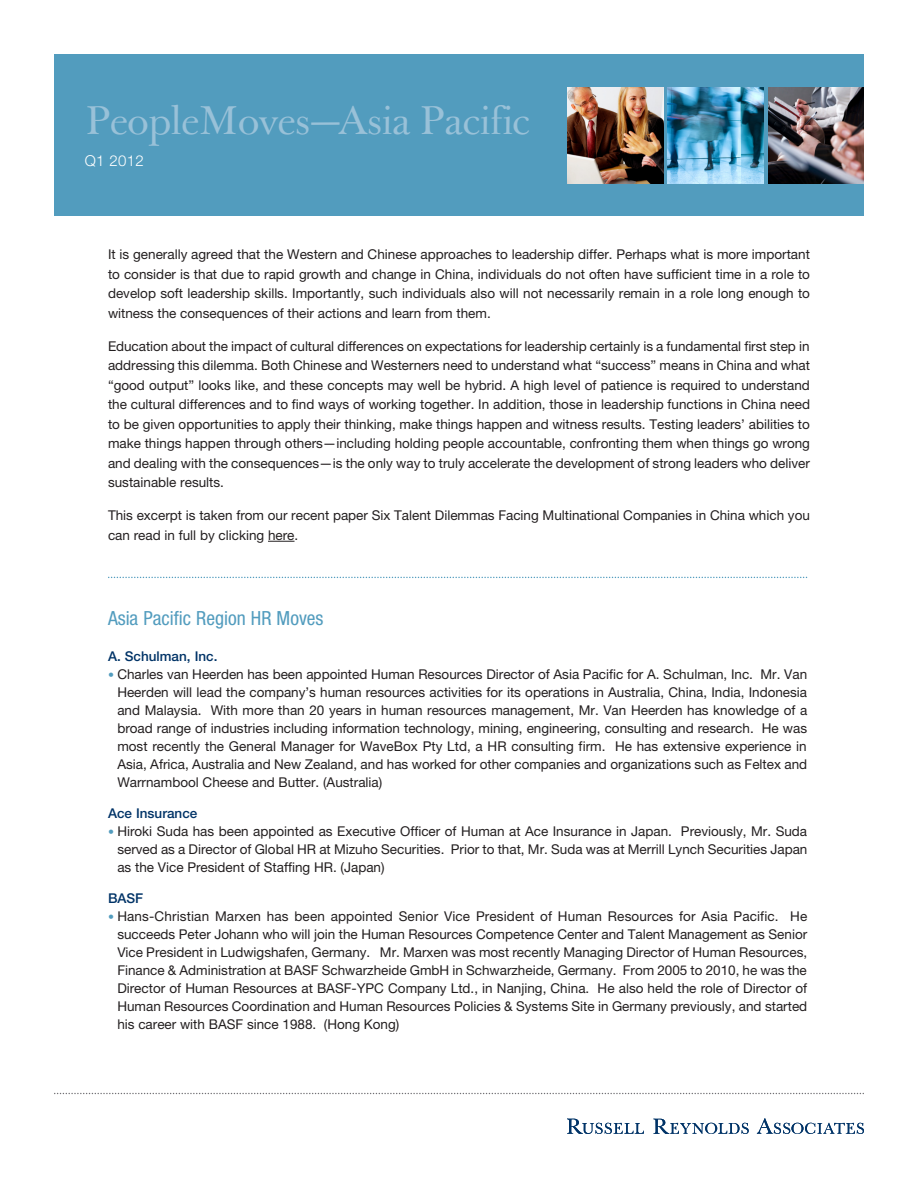
<style>
.page{position:relative;width:918px;height:1188px;background:#fff}
.page>*{position:absolute;margin:0;border:0;box-sizing:border-box;transform-origin:0 0}
.t1{font:39px "Baskerville 120 Pro";letter-spacing:-.025em;color:#99c1d8}
.A_HEADER{font:condensed 19.5px "Helvetica Neue LT Std";color:#529cbe}
.t2{font:300 15px "Helvetica Neue LT Std";letter-spacing:.025em;color:#fff}
.Body_Text{font:13.5px/18px "Helvetica Neue LT Std";color:#231f20;text-align:justify}
.Company_Header{font:500 13.5px "Helvetica Neue LT Std";color:#003367}
.s1{font-size:12px;color:#529cbe}
</style>
<div class="page">
<div style="left:54px;top:55px;width:810px;height:161px;background:#529cbe"></div>
<svg style="left:268px;top:541px;width:27px;height:1px"></svg>
<img style="left:768px;top:87px;width:96px;height:96px">
<img style="left:668px;top:87px;width:96px;height:96px">
<img style="left:568px;top:87px;width:95px;height:96px">
<svg style="left:757px;top:1118px;width:107px;height:16px"></svg>
<svg style="left:653px;top:1119px;width:96px;height:15px"></svg>
<svg style="left:567px;top:1119px;width:77px;height:15px"></svg>
<svg style="left:54px;top:1093px;width:810px;height:1px"></svg>
<svg style="left:108px;top:577px;width:699px;height:1px"></svg>
<p class="t1" style="left:85px;top:96px;width:447px">PeopleMoves—Asia Pacific</p>
<p class="t2" style="left:85px;top:151px;width:61px">Q1 2012</p>
<p class="Body_Text" style="left:108px;top:245px;width:704px;line-height:19.5px">It is generally agreed that the Western and Chinese approaches to leadership differ. Perhaps what is more important to consider is that due to rapid growth and change in China, individuals do not often have sufficient time in a role to develop soft leadership skills. Importantly, such individuals also will not necessarily remain in a role long enough to witness the consequences of their actions and learn from them.</p>
<p class="Body_Text" style="left:108px;top:336px;width:704px;line-height:19.5px">Education about the impact of cultural differences on expectations for leadership certainly is a fundamental first step in addressing this dilemma. Both Chinese and Westerners need to understand what “success” means in China and what “good output” looks like, and these concepts may well be hybrid. A high level of patience is required to understand the cultural differences and to find ways of working together. In addition, those in leadership functions in China need to be given opportunities to apply their thinking, make things happen and witness results. Testing leaders’ abilities to make things happen through others—including holding people accountable, confronting them when things go wrong and dealing with the consequences—is the only way to truly accelerate the development of strong leaders who deliver sustainable results.</p>
<p class="Body_Text" style="left:108px;top:506px;width:703px;line-height:19.5px">This excerpt is taken from our recent paper Six Talent Dilemmas Facing Multinational Companies in China which you can read in full by clicking here.</p>
<p class="A_HEADER" style="left:108px;top:607px;width:217px">Asia Pacific Region HR Moves</p>
<p class="Company_Header" style="left:108px;top:648px;width:111px">A. Schulman, Inc.</p>
<p class="Body_Text" style="left:117px;top:665px;width:691px;text-indent:-9px"><span class="s1">•</span> Charles van Heerden has been appointed Human Resources Director of Asia Pacific for A. Schulman, Inc. Mr. Van Heerden will lead the company’s human resources activities for its operations in Australia, China, India, Indonesia and Malaysia. With more than 20 years in human resources management, Mr. Van Heerden has knowledge of a broad range of industries including information technology, mining, engineering, consulting and research. He was most recently the General Manager for WaveBox Pty Ltd, a HR consulting firm. He has extensive experience in Asia, Africa, Australia and New Zealand, and has worked for other companies and organizations such as Feltex and Warrnambool Cheese and Butter. (Australia)</p>
<p class="Company_Header" style="left:108px;top:805px;width:91px">Ace Insurance</p>
<p class="Body_Text" style="left:117px;top:822px;width:692px;text-indent:-9px"><span class="s1">•</span> Hiroki Suda has been appointed as Executive Officer of Human at Ace Insurance in Japan. Previously, Mr. Suda served as a Director of Global HR at Mizuho Securities. Prior to that, Mr. Suda was at Merrill Lynch Securities Japan as the Vice President of Staffing HR. (Japan)</p>
<p class="Company_Header" style="left:108px;top:890px;width:37px">BASF</p>
<p class="Body_Text" style="left:117px;top:907px;width:692px;text-indent:-9px"><span class="s1">•</span> Hans-Christian Marxen has been appointed Senior Vice President of Human Resources for Asia Pacific. He succeeds Peter Johann who will join the Human Resources Competence Center and Talent Management as Senior Vice President in Ludwigshafen, Germany. Mr. Marxen was most recently Managing Director of Human Resources, Finance &amp; Administration at BASF Schwarzheide GmbH in Schwarzheide, Germany. From 2005 to 2010, he was the Director of Human Resources at BASF-YPC Company Ltd., in Nanjing, China. He also held the role of Director of Human Resources Coordination and Human Resources Policies &amp; Systems Site in Germany previously, and started his career with BASF since 1988. (Hong Kong)</p>
</div>
